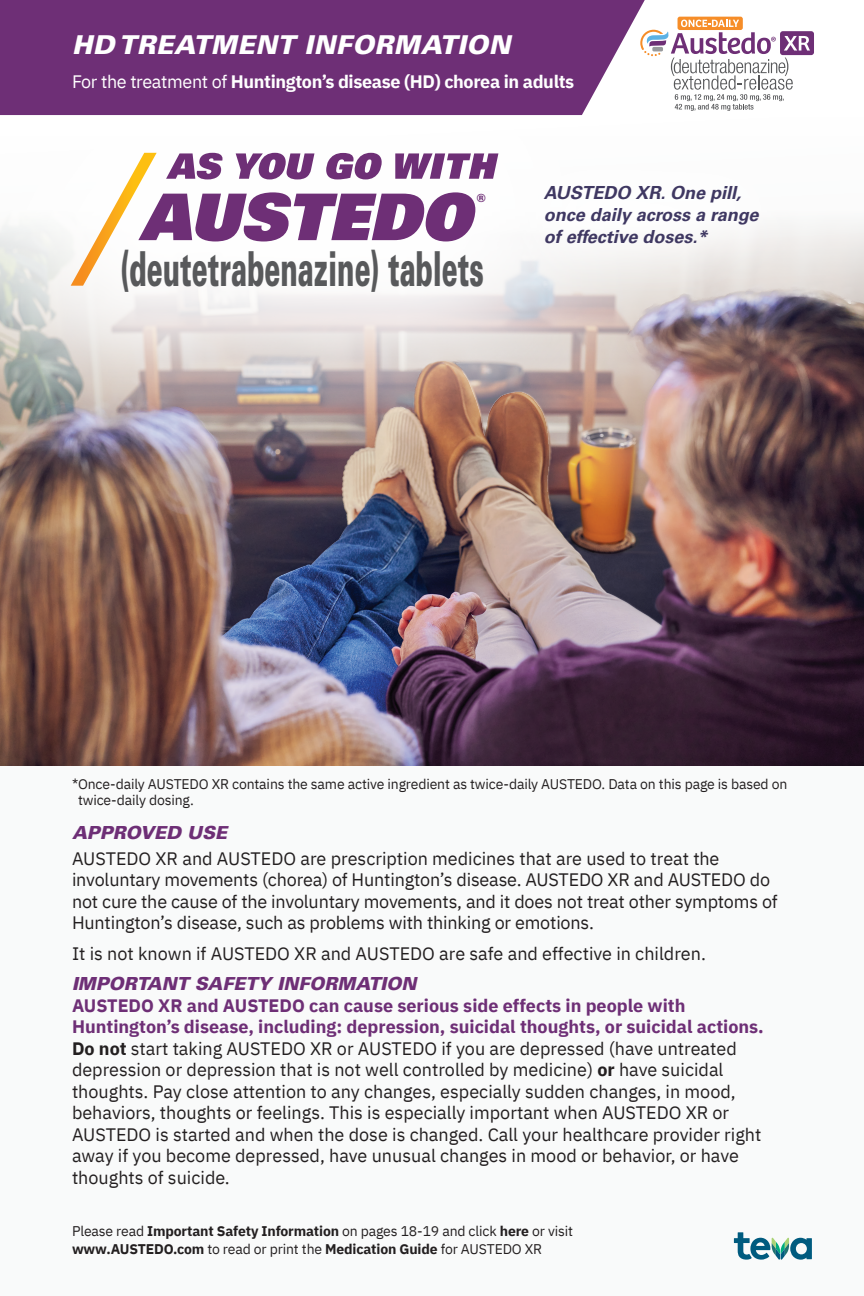
<style>
.page{position:relative;width:864px;height:1296px;background:#fff}
.page>*{position:absolute;margin:0;border:0;box-sizing:border-box;transform-origin:0 0}
.t1{font:900 48.2px "Univers LT Std";color:#58595b;scale:.54 1}
.t2{font:italic 900 26px "Univers LT Pro 75";letter-spacing:.02em;color:#fff}
.ISI_header{font:18px/21.6px "IBM Plex Sans";color:#231f20}
.t3{font:italic 700 18px/22px "Univers LT Pro 65";color:#3f3862}
.t4{font:700 18px "IBM Plex Sans";letter-spacing:-.02em;color:#fff}
.ISI_header-2{font:italic 900 18px "Univers LT Pro 75";color:#6e2f76}
.t5{font:14px/16px "IBM Plex Sans";letter-spacing:-.01em;color:#231f20}
.t6{font:700 14px "IBM Plex Sans";letter-spacing:-.01em;color:#231f20}
.t7{font:900 11.2px "Univers LT Std";color:#6e2f76}
.s1{font-weight:400}
.s2{font-weight:700;color:#6e2f76}
.s3{font-weight:700}
</style>
<div class="page">
<div style="left:0;top:2px;width:864px;height:1294px;background:#f9fafa"></div>
<img style="left:0;top:694px;width:864px;height:72px">
<img style="left:0;top:232px;width:864px;height:462px">
<svg style="left:734px;top:1232px;width:78px;height:28px"></svg>
<img style="left:0;top:152px;width:664px;height:307px">
<svg style="left:71px;top:153px;width:417px;height:133px"></svg>
<div style="left:0;top:0;width:581px;height:115px;background:#6e2f76"></div>
<svg style="left:488px;top:152px;width:326px;height:150px"></svg>
<svg style="left:581px;top:0;width:233px;height:115px"></svg>
<p class="t2" style="left:72px;top:27px;width:440px">HD TREATMENT INFORMATION</p>
<p class="t4" style="left:72px;top:68px;width:504px"><span class="s1">For the treatment of</span> Huntington’s disease (HD) chorea in adults</p>
<p class="t7" style="left:477px;top:191px;width:10px">®</p>
<p class="t1" style="left:121px;top:238px;width:674px">(deutetrabenazine) tablets</p>
<p class="t3" style="left:544px;top:181px;width:216px">AUSTEDO XR. One pill, once daily across a range of effective doses.*</p>
<p class="t5" style="left:78px;top:775px;width:711px;text-indent:-6px">*Once-daily AUSTEDO XR contains the same active ingredient as twice-daily AUSTEDO. Data on this page is based on twice-daily dosing.</p>
<p class="ISI_header-2" style="left:72px;top:820px;width:157px">APPROVED USE</p>
<p class="ISI_header" style="left:72px;top:846px;width:707px">AUSTEDO XR and AUSTEDO are prescription medicines that are used to treat the involuntary movements (chorea) of Huntington’s disease. AUSTEDO XR and AUSTEDO do not cure the cause of the involuntary movements, and it does not treat other symptoms of Huntington’s disease, such as problems with thinking or emotions.</p>
<p class="ISI_header" style="left:72px;top:941px;width:635px">It is not known if AUSTEDO XR and AUSTEDO are safe and effective in children.</p>
<p class="ISI_header-2" style="left:72px;top:971px;width:346px">IMPORTANT SAFETY INFORMATION</p>
<p class="ISI_header" style="left:72px;top:993px;width:693px"><span class="s2">AUSTEDO XR and AUSTEDO can cause serious side effects in people with Huntington’s disease, including: depression, suicidal thoughts, or suicidal actions.<br></span><span class="s3">Do not</span> start taking AUSTEDO XR or AUSTEDO if you are depressed (have untreated depression or depression that is not well controlled by medicine) <span class="s3">or</span> have suicidal thoughts. Pay close attention to any changes, especially sudden changes, in mood, behaviors, thoughts or feelings. This is especially important when AUSTEDO XR or AUSTEDO is started and when the dose is changed. Call your healthcare provider right away if you become depressed, have unusual changes in mood or behavior, or have thoughts of suicide.</p>
<p class="t5" style="left:72px;top:1222px;width:503px">Please read <span class="s3">Important Safety Information</span> on pages 18-19 and click <span class="s3">here</span> or visit</p>
<p class="t6" style="left:72px;top:1238px;width:472px">www.AUSTEDO.com <span class="s1">to read or print the</span> Medication Guide <span class="s1">for AUSTEDO XR</span></p>
</div>
